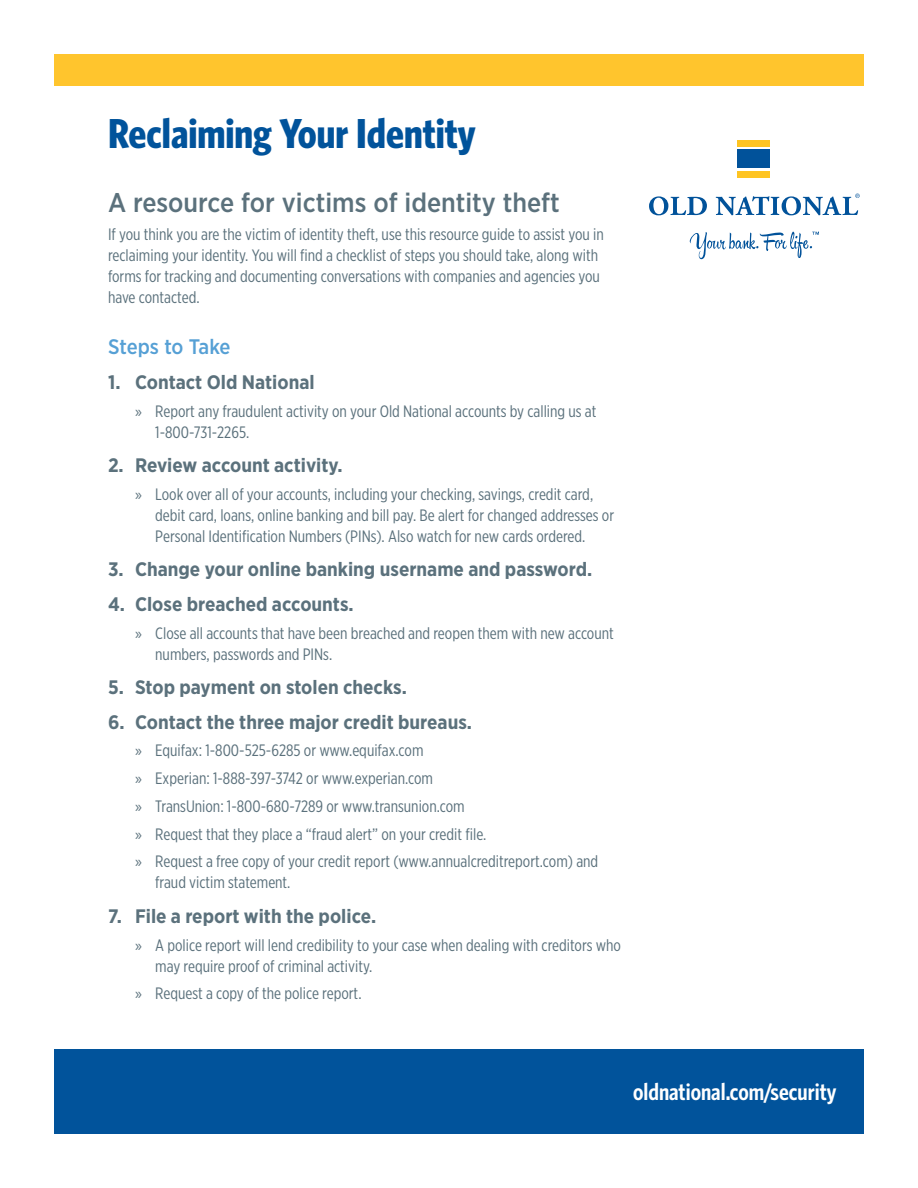
<style>
.page{position:relative;width:918px;height:1188px;background:#fff}
.page>*{position:absolute;margin:0;border:0;box-sizing:border-box;transform-origin:0 0}
.t1{font:700 42px "Whitney Condensed";color:#01539b}
.t2{font:500 27px "Gotham Narrow";color:#5b717c}
.glance-item{font:600 24px "Whitney Condensed";color:#fff}
.t3{font:500 21px "Gotham Narrow";letter-spacing:-.01em;color:#56a0d5}
.t4{font:700 19.5px "Gotham Narrow";color:#5b717c}
.Body{font:16.5px/21px "Gotham X Narrow";color:#5b717c}
.s1{font-family:"Myriad Pro"}
</style>
<div class="page">
<div style="left:54px;top:1050px;width:810px;height:84px;background:#01539b"></div>
<svg style="left:690px;top:232px;width:129px;height:27px"></svg>
<svg style="left:649px;top:196px;width:58px;height:19px"></svg>
<div style="left:737px;top:171px;width:33px;height:6px;background:#fec422"></div>
<div style="left:737px;top:150px;width:33px;height:18px;background:#01529a"></div>
<div style="left:737px;top:140px;width:33px;height:6px;background:#fec422"></div>
<svg style="left:716px;top:194px;width:144px;height:21px"></svg>
<div style="left:54px;top:54px;width:810px;height:32px;background:#ffc52d"></div>
<h1 class="t1" style="left:108px;top:107px;width:369px">Reclaiming Your Identity</h1>
<h2 class="t2" style="left:108px;top:185px;width:453px">A resource for victims of identity theft</h2>
<p class="Body" style="left:108px;top:223px;width:497px">If you think you are the victim of identity theft, use this resource guide to assist you in reclaiming your identity. You will find a checklist of steps you should take, along with forms for tracking and documenting conversations with companies and agencies you have contacted.</p>
<h3 class="t3" style="left:108px;top:334px;width:124px">Steps to Take</h3>
<p class="t4" style="left:108px;top:369px;width:208px">1. Contact Old National</p>
<p class="Body" style="left:155px;top:400px;width:443px;text-indent:-20px"><span class="s1">»</span> Report any fraudulent activity on your Old National accounts by calling us at<br>1-800-731-2265.</p>
<p class="t4" style="left:108px;top:453px;width:236px">2. Review account activity.</p>
<p class="Body" style="left:155px;top:483px;width:460px;text-indent:-20px"><span class="s1">»</span> Look over all of your accounts, including your checking, savings, credit card, debit card, loans, online banking and bill pay. Be alert for changed addresses or<br>Personal Identification Numbers (PINs). Also watch for new cards ordered.</p>
<p class="t4" style="left:108px;top:557px;width:486px">3. Change your online banking username and password.</p>
<p class="t4" style="left:108px;top:591px;width:247px">4. Close breached accounts.</p>
<p class="Body" style="left:155px;top:622px;width:460px;text-indent:-20px"><span class="s1">»</span> Close all accounts that have been breached and reopen them with new account numbers, passwords and PINs.</p>
<p class="t4" style="left:108px;top:675px;width:300px">5. Stop payment on stolen checks.</p>
<p class="t4" style="left:108px;top:709px;width:366px">6. Contact the three major credit bureaus.</p>
<p class="Body" style="left:135px;top:740px;width:290px"><span class="s1">»</span> Equifax: 1-800-525-6285 or www.equifax.com</p>
<p class="Body" style="left:135px;top:768px;width:300px"><span class="s1">»</span> Experian: 1-888-397-3742 or www.experian.com</p>
<p class="Body" style="left:135px;top:795px;width:331px"><span class="s1">»</span> TransUnion: 1-800-680-7289 or www.transunion.com</p>
<p class="Body" style="left:135px;top:823px;width:353px"><span class="s1">»</span> Request that they place a “fraud alert” on your credit file.</p>
<p class="Body" style="left:155px;top:851px;width:445px;text-indent:-20px"><span class="s1">»</span> Request a free copy of your credit report (www.annualcreditreport.com) and fraud victim statement.</p>
<p class="t4" style="left:108px;top:903px;width:270px">7. File a report with the police.</p>
<p class="Body" style="left:155px;top:934px;width:467px;text-indent:-20px"><span class="s1">»</span> A police report will lend credibility to your case when dealing with creditors who may require proof of criminal activity.</p>
<p class="Body" style="left:135px;top:983px;width:228px"><span class="s1">»</span> Request a copy of the police report.</p>
<p class="glance-item" style="left:633px;top:1077px;width:205px">oldnational.com/security</p>
</div>
